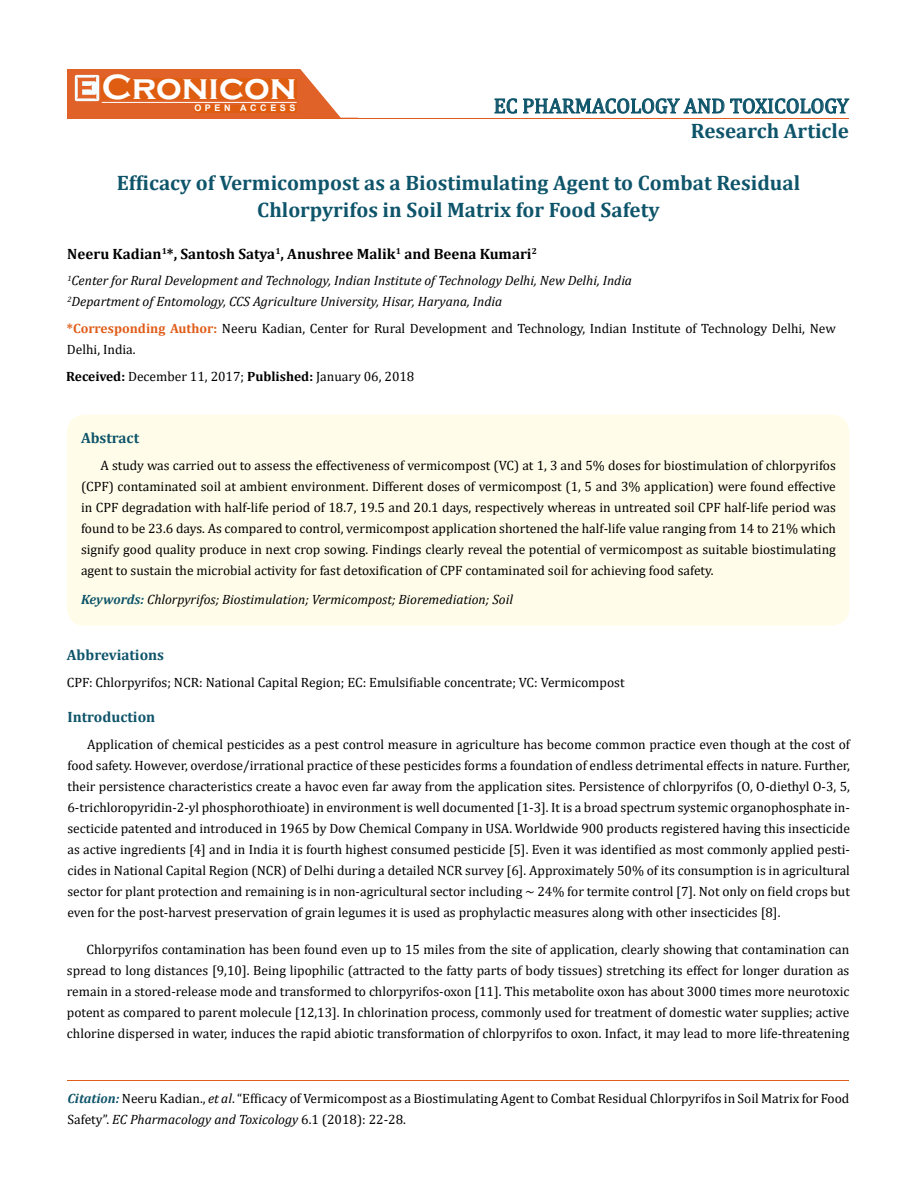
<style>
.page{position:relative;width:917px;height:1190px;background:#fff}
.page>*{position:absolute;margin:0;border:0;box-sizing:border-box;transform-origin:0 0}
.t1{font:700 36px "Copperplate Gothic";color:#fff}
.t2{font:700 21px/27px "Cambria";color:#0e546a;text-align:center}
.t3{font:21px "Cambria";color:#0e546a}
.t4{font:700 15px "Cambria";color:#000}
.t5{font:700 15px "Cambria";color:#0e546a}
.t6{font:13.5px/21px "Cambria";color:#000;text-align:justify}
.t7{font:italic 13.5px/21px "Cambria";color:#000}
.t8{font:700 9px "Arial";letter-spacing:.4em;color:#fff}
.s1{font-weight:700;color:#e05d1a}
.s2{font-weight:700}
.s3{font-weight:700;color:#0e546a}
.s4{font-weight:700;font-style:italic;color:#0e546a}
.s5{font-style:italic}
</style>
<div class="page">
<div style="left:67px;top:70px;width:290px;height:49px;background:#e06228"></div>
<svg style="left:300px;top:69px;width:58px;height:49px"></svg>
<img style="left:75px;top:75px;width:24px;height:26px">
<div style="left:102px;top:79px;width:195px;height:21px;background:#df5d11"></div>
<div style="left:194px;top:105px;width:103px;height:7px;background:#df5d11"></div>
<svg style="left:494px;top:98px;width:23px;height:16px"></svg>
<svg style="left:523px;top:98px;width:326px;height:16px"></svg>
<hr style="left:102px;top:102px;width:194px;height:1px;background:#fff">
<hr style="left:279px;top:118px;width:569px;height:1px;background:#e05d1a">
<hr style="left:67px;top:1080px;width:782px;height:1px;background:#e05d1a">
<div style="left:67px;top:414px;width:782px;height:211px;background:#fffde9;border-radius:18px"></div>
<h1 class="t1" style="left:102px;top:68px;width:196px">Cronicon</h1>
<p class="t8" style="left:194px;top:102px;width:103px">OPEN ACCESS</p>
<h2 class="t3" style="left:494px;top:93px;width:356px">EC PHARMACOLOGY AND TOXICOLOGY</h2>
<h2 class="t2" style="left:690px;top:116px;width:160px">Research Article</h2>
<h2 class="t2" style="left:117px;top:169px;width:685px">Efficacy of Vermicompost as a Biostimulating Agent to Combat Residual<br>Chlorpyrifos in Soil Matrix for Food Safety</h2>
<p class="t4" style="left:67px;top:243px;width:471px">Neeru Kadian<sup>1</sup>*, Santosh Satya<sup>1</sup>, Anushree Malik<sup>1</sup> and Beena Kumari<sup>2</sup></p>
<p class="t7" style="left:67px;top:269px;width:566px"><sup>1</sup>Center for Rural Development and Technology, Indian Institute of Technology Delhi, New Delhi, India<br><sup>2</sup>Department of Entomology, CCS Agriculture University, Hisar, Haryana, India</p>
<p class="t6" style="left:67px;top:318px;width:770px"><span class="s1">*Corresponding Author:</span> Neeru Kadian, Center for Rural Development and Technology, Indian Institute of Technology Delhi, New<br>Delhi, India.</p>
<p class="t6" style="left:66px;top:366px;width:350px"><span class="s2">Received:</span> December 11, 2017; <span class="s2">Published:</span> January 06, 2018</p>
<p class="t5" style="left:81px;top:427px;width:60px">Abstract</p>
<p class="t6" style="left:81px;top:455px;width:756px;text-indent:19px">A study was carried out to assess the effectiveness of vermicompost (VC) at 1, 3 and 5% doses for biostimulation of chlorpyrifos (CPF) contaminated soil at ambient environment. Different doses of vermicompost (1, 5 and 3% application) were found effective in CPF degradation with half-life period of 18.7, 19.5 and 20.1 days, respectively whereas in untreated soil CPF half-life period was found to be 23.6 days. As compared to control, vermicompost application shortened the half-life value ranging from 14 to 21% which signify good quality produce in next crop sowing. Findings clearly reveal the potential of vermicompost as suitable biostimulating agent to sustain the microbial activity for fast detoxification of CPF contaminated soil for achieving food safety.</p>
<p class="t7" style="left:81px;top:588px;width:433px"><span class="s3">Keywords:</span> Chlorpyrifos; Biostimulation; Vermicompost; Bioremediation; Soil</p>
<p class="t5" style="left:67px;top:644px;width:99px">Abbreviations</p>
<p class="t6" style="left:67px;top:672px;width:559px">CPF: Chlorpyrifos; NCR: National Capital Region; EC: Emulsifiable concentrate; VC: Vermicompost</p>
<p class="t5" style="left:67px;top:706px;width:89px">Introduction</p>
<p class="t6" style="left:67px;top:733px;width:784px;text-indent:19px">Application of chemical pesticides as a pest control measure in agriculture has become common practice even though at the cost of food safety. However, overdose/irrational practice of these pesticides forms a foundation of endless detrimental effects in nature. Further, their persistence characteristics create a havoc even far away from the application sites. Persistence of chlorpyrifos (O, O-diethyl O-3, 5, 6-trichloropyridin-2-yl phosphorothioate) in environment is well documented [1-3]. It is a broad spectrum systemic organophosphate in&shy;secticide patented and introduced in 1965 by Dow Chemical Company in USA. Worldwide 900 products registered having this insecticide as active ingredients [4] and in India it is fourth highest consumed pesticide [5]. Even it was identified as most commonly applied pesti&shy;cides in National Capital Region (NCR) of Delhi during a detailed NCR survey [6]. Approximately 50% of its consumption is in agricultural sector for plant protection and remaining is in non-agricultural sector including ~ 24% for termite control [7]. Not only on field crops but even for the post-harvest preservation of grain legumes it is used as prophylactic measures along with other insecticides [8].</p>
<p class="t6" style="left:67px;top:938px;width:784px;text-indent:19px">Chlorpyrifos contamination has been found even up to 15 miles from the site of application, clearly showing that contamination can spread to long distances [9,10]. Being lipophilic (attracted to the fatty parts of body tissues) stretching its effect for longer duration as remain in a stored-release mode and transformed to chlorpyrifos-oxon [11]. This metabolite oxon has about 3000 times more neurotoxic potent as compared to parent molecule [12,13]. In chlorination process, commonly used for treatment of domestic water supplies; active chlorine dispersed in water, induces the rapid abiotic transformation of chlorpyrifos to oxon. Infact, it may lead to more life-threatening</p>
<p class="t6" style="left:67px;top:1087px;width:783px"><span class="s4">Citation:</span> Neeru Kadian., <span class="s5">et al</span>. “Efficacy of Vermicompost as a Biostimulating Agent to Combat Residual Chlorpyrifos in Soil Matrix for Food<br>Safety”. <span class="s5">EC Pharmacology and Toxicology</span> 6.1 (2018): 22-28.</p>
</div>
